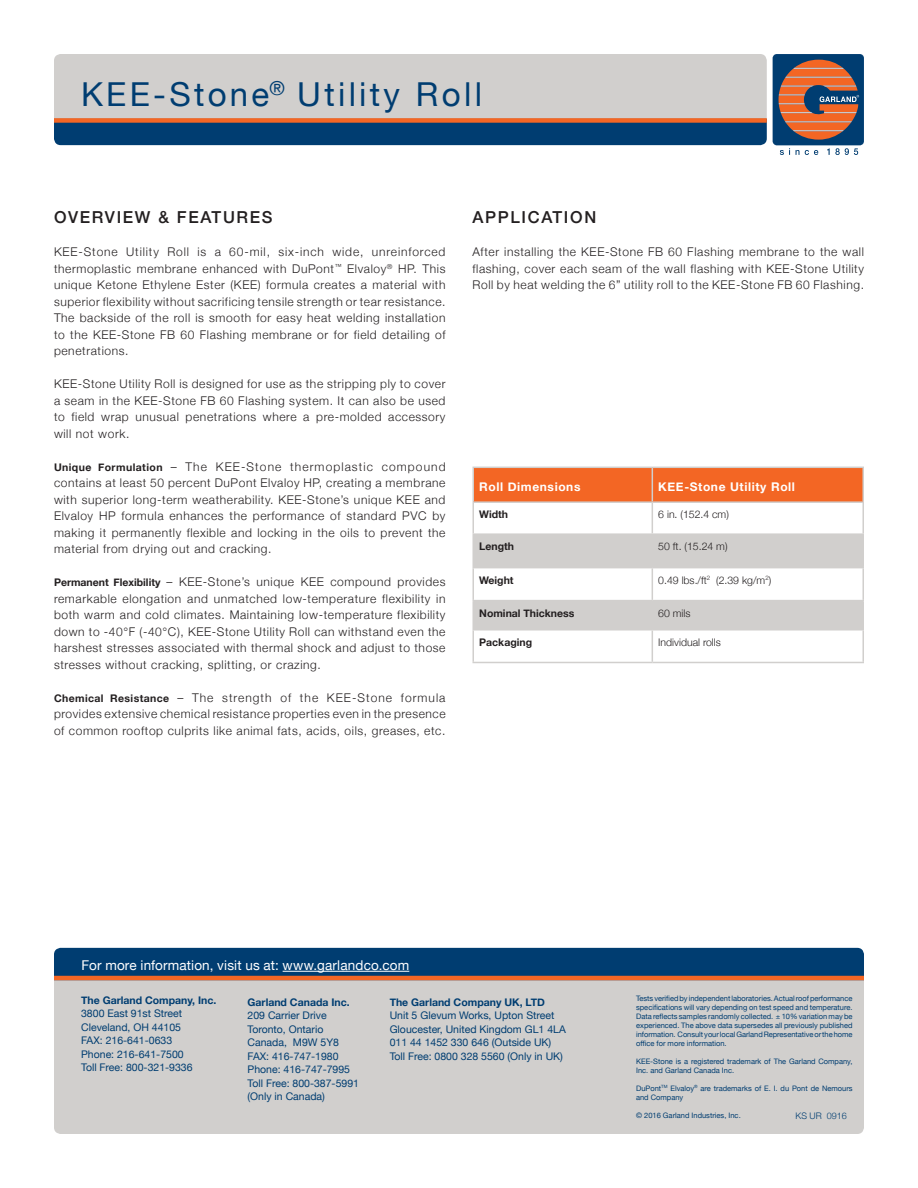
<style>
.page{position:relative;width:918px;height:1188px;background:#fff}
.page>*{position:absolute;margin:0;border:0;box-sizing:border-box;transform-origin:0 0}
.t1{font:33px "Helvetica Neue";letter-spacing:.1em;color:#003d71}
.subhead{font:500 16.5px "Helvetica Neue";letter-spacing:.1em;color:#231f20}
.t2{font:13.5px "Helvetica Neue";letter-spacing:.01em;color:#fff}
.Headline{font:300 12px/16.5px "Helvetica Neue";letter-spacing:.05em;color:#231f20;text-align:justify}
.Body_text{font:300 12px/16.5px "Helvetica Neue";letter-spacing:.05em;color:#231f20;text-align:justify}
.t3{font:700 12px "Helvetica Neue";letter-spacing:.05em;color:#fff}
.t4{font:10.5px "Helvetica Neue";color:#003d71}
.Body_text-2{font:300 10.5px "Helvetica Neue";color:#231f20}
.t5{font:700 10.5px "Helvetica Neue";color:#003d71}
.Body_text-3{font:700 10.5px "Helvetica Neue";color:#231f20}
.t6{font:300 9px "Helvetica Neue";color:#003d71}
.t7{font:7.5px/9px "Helvetica Neue";color:#003d71}
.s1{font-weight:700;font-size:10.5px}
</style>
<div class="page">
<div style="left:54px;top:54px;width:713px;height:64px;background:#d1cfcd"></div>
<div style="left:54px;top:123px;width:713px;height:22px;background:#003d71"></div>
<div style="left:54px;top:118px;width:713px;height:5px;background:#f36624"></div>
<div style="left:54px;top:980px;width:810px;height:154px;background:#d1cfcd"></div>
<div style="left:54px;top:948px;width:810px;height:28px;background:#003d71"></div>
<hr style="left:54px;top:976px;width:810px;height:4px;background:#f36624">
<hr style="left:283px;top:971px;width:126px;height:1px;background:#fff">
<svg style="left:773px;top:54px;width:91px;height:101px;background:#806666"></svg>
<div style="left:474px;top:468px;width:388px;height:33px;background:#f36624"></div>
<hr style="left:472px;top:467px;width:180px;height:1px;background:#d1cfcd">
<hr style="left:472px;top:468px;width:2px;height:33px;background:#d1cfcd">
<hr style="left:652px;top:467px;width:212px;height:1px;background:#d1cfcd">
<hr style="left:652px;top:468px;width:1px;height:33px;background:#d1cfcd">
<hr style="left:862px;top:468px;width:2px;height:33px;background:#d1cfcd">
<hr style="left:472px;top:501px;width:180px;height:2px;background:#d1cfcd">
<hr style="left:652px;top:501px;width:212px;height:2px;background:#d1cfcd">
<hr style="left:472px;top:503px;width:2px;height:30px;background:#d1cfcd">
<hr style="left:652px;top:503px;width:1px;height:30px;background:#d1cfcd">
<hr style="left:862px;top:503px;width:2px;height:30px;background:#d1cfcd">
<hr style="left:472px;top:533px;width:180px;height:2px;background:#d1cfcd">
<hr style="left:472px;top:535px;width:2px;height:32px;background:#d1cfcd">
<hr style="left:652px;top:533px;width:212px;height:2px;background:#d1cfcd">
<hr style="left:862px;top:535px;width:2px;height:32px;background:#d1cfcd">
<hr style="left:472px;top:567px;width:180px;height:1px;background:#d1cfcd">
<hr style="left:472px;top:568px;width:2px;height:32px;background:#d1cfcd">
<hr style="left:652px;top:567px;width:212px;height:1px;background:#d1cfcd">
<hr style="left:862px;top:568px;width:2px;height:32px;background:#d1cfcd">
<hr style="left:472px;top:600px;width:180px;height:1px;background:#d1cfcd">
<hr style="left:472px;top:601px;width:2px;height:28px;background:#d1cfcd">
<hr style="left:652px;top:600px;width:212px;height:1px;background:#d1cfcd">
<svg style="left:473px;top:535px;width:390px;height:94px"></svg>
<hr style="left:862px;top:601px;width:2px;height:28px;background:#d1cfcd">
<hr style="left:472px;top:629px;width:180px;height:2px;background:#d1cfcd">
<hr style="left:472px;top:631px;width:2px;height:31px;background:#d1cfcd">
<hr style="left:652px;top:629px;width:212px;height:2px;background:#d1cfcd">
<hr style="left:652px;top:631px;width:1px;height:31px;background:#d1cfcd">
<hr style="left:862px;top:631px;width:2px;height:31px;background:#d1cfcd">
<hr style="left:472px;top:662px;width:180px;height:1px;background:#d1cfcd">
<hr style="left:652px;top:662px;width:212px;height:1px;background:#d1cfcd">
<p class="t1" style="left:81px;top:71px;width:402px">KEE-Stone<sup>®</sup> Utility Roll</p>
<p class="subhead" style="left:54px;top:204px;width:220px">OVERVIEW &amp; FEATURES</p>
<p class="Headline" style="left:54px;top:243px;width:393px">KEE-Stone Utility Roll is a 60-mil, six-inch wide, unreinforced thermoplastic membrane enhanced with DuPont<sup>™</sup> Elvaloy<sup>®</sup> HP. This unique Ketone Ethylene Ester (KEE) formula creates a material with superior flexibility without sacrificing tensile strength or tear resistance.<br>The backside of the roll is smooth for easy heat welding installation to the KEE-Stone FB 60 Flashing membrane or for field detailing of penetrations.</p>
<p class="Headline" style="left:54px;top:375px;width:393px">KEE-Stone Utility Roll is designed for use as the stripping ply to cover a seam in the KEE-Stone FB 60 Flashing system. It can also be used to field wrap unusual penetrations where a pre-molded accessory will not work.</p>
<p class="Headline" style="left:54px;top:458px;width:393px"><span class="s1">Unique Formulation</span> – The KEE-Stone thermoplastic compound contains at least 50 percent DuPont Elvaloy HP, creating a membrane with superior long-term weatherability. KEE-Stone’s unique KEE and Elvaloy HP formula enhances the performance of standard PVC by making it permanently flexible and locking in the oils to prevent the material from drying out and cracking.</p>
<p class="Headline" style="left:54px;top:573px;width:393px"><span class="s1">Permanent Flexibility</span> – KEE-Stone’s unique KEE compound provides remarkable elongation and unmatched low-temperature flexibility in both warm and cold climates. Maintaining low-temperature flexibility down to -40°F (-40°C), KEE-Stone Utility Roll can withstand even the harshest stresses associated with thermal shock and adjust to those stresses without cracking, splitting, or crazing.</p>
<p class="Headline" style="left:54px;top:689px;width:393px"><span class="s1">Chemical Resistance</span> – The strength of the KEE-Stone formula provides extensive chemical resistance properties even in the presence of common rooftop culprits like animal fats, acids, oils, greases, etc.</p>
<p class="subhead" style="left:472px;top:204px;width:125px">APPLICATION</p>
<p class="Body_text" style="left:472px;top:243px;width:393px">After installing the KEE-Stone FB 60 Flashing membrane to the wall flashing, cover each seam of the wall flashing with KEE-Stone Utility Roll by heat welding the 6” utility roll to the KEE-Stone FB 60 Flashing.</p>
<p class="t3" style="left:479px;top:477px;width:103px">Roll Dimensions</p>
<p class="t3" style="left:658px;top:477px;width:138px">KEE-Stone Utility Roll</p>
<p class="Body_text-3" style="left:479px;top:506px;width:30px">Width</p>
<p class="Body_text-2" style="left:658px;top:506px;width:72px">6 in. (152.4 cm)</p>
<p class="Body_text-3" style="left:479px;top:538px;width:36px">Length</p>
<p class="Body_text-2" style="left:658px;top:538px;width:71px">50 ft. (15.24 m)</p>
<p class="Body_text-3" style="left:479px;top:572px;width:36px">Weight</p>
<p class="Body_text-2" style="left:658px;top:572px;width:115px">0.49 lbs./ft<sup>2</sup> (2.39 kg/m<sup>2</sup>)</p>
<p class="Body_text-3" style="left:479px;top:605px;width:97px">Nominal Thickness</p>
<p class="Body_text-2" style="left:658px;top:605px;width:34px">60 mils</p>
<p class="Body_text-3" style="left:479px;top:634px;width:54px">Packaging</p>
<p class="Body_text-2" style="left:658px;top:634px;width:64px">Individual rolls</p>
<p class="t2" style="left:81px;top:955px;width:329px">For more information, visit us at: www.garlandco.com</p>
<p class="t5" style="left:81px;top:992px;width:137px">The Garland Company, Inc.</p>
<p class="t4" style="left:81px;top:1006px;width:102px">3800 East 91st Street</p>
<p class="t4" style="left:81px;top:1019px;width:101px">Cleveland, OH 44105</p>
<p class="t4" style="left:81px;top:1033px;width:93px">FAX: 216-641-0633</p>
<p class="t4" style="left:81px;top:1046px;width:104px">Phone: 216-641-7500</p>
<p class="t4" style="left:81px;top:1060px;width:113px">Toll Free: 800-321-9336</p>
<p class="t5" style="left:248px;top:994px;width:104px">Garland Canada Inc.</p>
<p class="t4" style="left:248px;top:1008px;width:81px">209 Carrier Drive</p>
<p class="t4" style="left:248px;top:1021px;width:77px">Toronto, Ontario</p>
<p class="t4" style="left:248px;top:1035px;width:93px">Canada, M9W 5Y8</p>
<p class="t4" style="left:248px;top:1048px;width:93px">FAX: 416-747-1980</p>
<p class="t4" style="left:248px;top:1062px;width:104px">Phone: 416-747-7995</p>
<p class="t4" style="left:248px;top:1075px;width:113px">Toll Free: 800-387-5991</p>
<p class="t4" style="left:248px;top:1089px;width:79px">(Only in Canada)</p>
<p class="t5" style="left:390px;top:994px;width:157px">The Garland Company UK, LTD</p>
<p class="t4" style="left:390px;top:1008px;width:166px">Unit 5 Glevum Works, Upton Street</p>
<p class="t4" style="left:390px;top:1021px;width:178px">Gloucester, United Kingdom GL1 4LA</p>
<p class="t4" style="left:390px;top:1035px;width:163px">011 44 1452 330 646 (Outside UK)</p>
<p class="t4" style="left:390px;top:1048px;width:175px">Toll Free: 0800 328 5560 (Only in UK)</p>
<p class="t7" style="left:636px;top:994px;width:218px;text-align:justify">Tests verified by independent laboratories. Actual roof performance specifications will vary depending on test speed and temperature.<br>Data reflects samples randomly collected. ± 10% variation may be experienced. The above data supersedes all previously published information. Consult your local Garland Representative or the home office for more information.</p>
<p class="t7" style="left:636px;top:1057px;width:218px">KEE-Stone is a registered trademark of The Garland Company,<br>Inc. and Garland Canada Inc.</p>
<p class="t7" style="left:636px;top:1084px;width:218px">DuPont<sup>TM</sup> Elvaloy<sup>®</sup> are trademarks of E. I. du Pont de Nemours and Company</p>
<p class="t7" style="left:636px;top:1111px;width:106px">© 2016 Garland Industries, Inc.</p>
<p class="t6" style="left:796px;top:1108px;width:53px">KS UR 0916</p>
</div>
